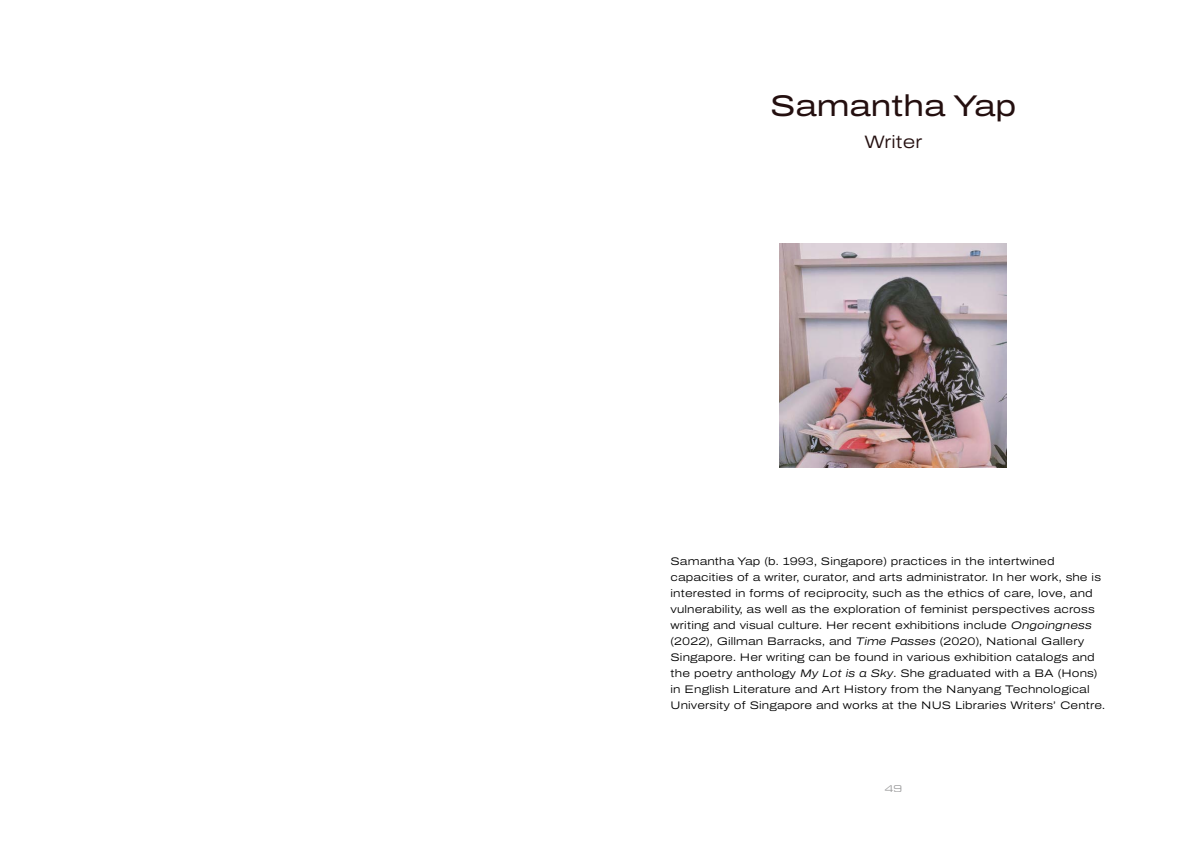
<style>
.page{position:relative;width:1191px;height:842px;background:#fff}
.page>*{position:absolute;margin:0;border:0;box-sizing:border-box;transform-origin:0 0}
.t1{font:30px "Archivo Expanded";color:#240f0f}
.t2{font:300 18px "Archivo Expanded";color:#240f0f}
.t3{font:300 11px/16px "Archivo Expanded";letter-spacing:.01em;color:#000}
.t4{font:9px "Michroma";color:#58585a}
.s1{font-style:italic}
</style>
<div class="page">
<img style="left:779px;top:243px;width:227px;height:225px">
<h1 class="t1" style="left:770px;top:83px;width:248px">Samantha Yap</h1>
<h2 class="t2" style="left:864px;top:128px;width:59px">Writer</h2>
<p class="t3" style="left:670px;top:553px;width:436px">Samantha Yap (b. 1993, Singapore) practices in the intertwined capacities of a writer, curator, and arts administrator. In her work, she is interested in forms of reciprocity, such as the ethics of care, love, and vulnerability, as well as the exploration of feminist perspectives across writing and visual culture. Her recent exhibitions include <span class="s1">Ongoingness </span>(2022), Gillman Barracks, and <span class="s1">Time Passes</span> (2020), National Gallery Singapore. Her writing can be found in various exhibition catalogs and the poetry anthology <span class="s1">My Lot is a Sky</span>. She graduated with a BA (Hons) in English Literature and Art History from the Nanyang Technological University of Singapore and works at the NUS Libraries Writers’ Centre.</p>
<p class="t4" style="left:884px;top:783px;width:19px">49</p>
</div>
